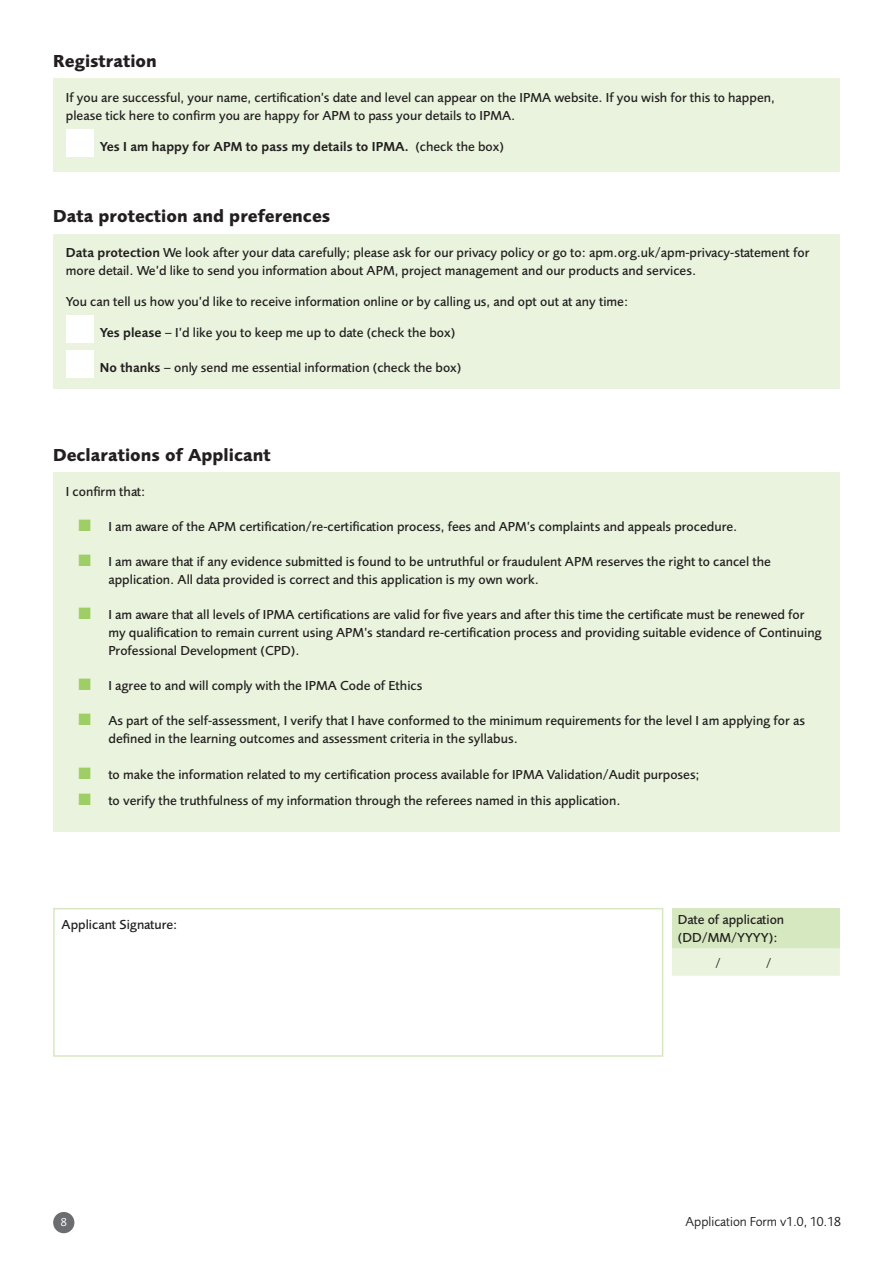
<style>
.page{position:relative;width:893px;height:1263px;background:#fff}
.page>*{position:absolute;margin:0;border:0;box-sizing:border-box;transform-origin:0 0}
.t1{font:700 18px "Foundry Sans";color:#231f20}
.t2{font:500 13.5px/18px "Foundry Sans";color:#231f20}
.t3{font:600 13.5px "Foundry Sans";color:#231f20}
.t4{font:13.5px "Foundry Sans";color:#231f20}
.t5{font:12px "Foundry Sans";color:#231f20}
.t6{font:12px "Foundry Sans";color:#fff}
.s1{font-weight:500}
.s2{font-weight:600}
.s3{color:#9fce66}
</style>
<div class="page">
<div style="left:53px;top:473px;width:787px;height:359px;background:#e9f3dd"></div>
<div style="left:53px;top:908px;width:610px;height:149px;border:2px solid #d6e8bf"></div>
<div style="left:672px;top:908px;width:168px;height:40px;background:#d6e8bf"></div>
<div style="left:672px;top:948px;width:168px;height:28px;background:#e9f3dd"></div>
<div style="left:53px;top:1212px;width:21px;height:21px;background:#6c6d70;border-radius:50%"></div>
<div style="left:53px;top:79px;width:787px;height:93px;background:#e9f3dd"></div>
<div style="left:66px;top:129px;width:28px;height:28px;background:#fff"></div>
<div style="left:53px;top:234px;width:787px;height:155px;background:#e9f3dd"></div>
<div style="left:66px;top:315px;width:28px;height:28px;background:#fff"></div>
<div style="left:66px;top:350px;width:28px;height:28px;background:#fff"></div>
<h1 class="t1" style="left:53px;top:50px;width:105px">Registration</h1>
<p class="t2" style="left:66px;top:88px;width:710px">If you are successful, your name, certification’s date and level can appear on the IPMA website. If you wish for this to happen, please tick here to confirm you are happy for APM to pass your details to IPMA.</p>
<p class="t3" style="left:100px;top:138px;width:406px">Yes I am happy for APM to pass my details to IPMA. <span class="s1">(check the box)</span></p>
<h1 class="t1" style="left:53px;top:205px;width:279px">Data protection and preferences</h1>
<p class="t2" style="left:66px;top:244px;width:745px"><span class="s2">Data protection</span> We look after your data carefully; please ask for our privacy policy or go to: apm.org.uk/apm-privacy-statement for more detail. We’d like to send you information about APM, project management and our products and services.</p>
<p class="t2" style="left:66px;top:292px;width:564px">You can tell us how you’d like to receive information online or by calling us, and opt out at any time:</p>
<p class="t2" style="left:100px;top:323px;width:357px"><span class="s2">Yes please</span> – I’d like you to keep me up to date (check the box)</p>
<p class="t2" style="left:100px;top:358px;width:363px"><span class="s2">No thanks</span> – only send me essential information (check the box)</p>
<h1 class="t1" style="left:53px;top:444px;width:219px">Declarations of Applicant</h1>
<p class="t2" style="left:66px;top:482px;width:81px">I confirm that:</p>
<p class="t2" style="left:78px;top:517px;width:660px"><span class="s3">■</span> I am aware of the APM certification/re-certification process, fees and APM’s complaints and appeals procedure.</p>
<p class="t2" style="left:108px;top:552px;width:664px;text-indent:-30px"><span class="s3">■</span> I am aware that if any evidence submitted is found to be untruthful or fraudulent APM reserves the right to cancel the application. All data provided is correct and this application is my own work.</p>
<p class="t2" style="left:108px;top:605px;width:715px;text-indent:-30px"><span class="s3">■</span> I am aware that all levels of IPMA certifications are valid for five years and after this time the certificate must be renewed for my qualification to remain current using APM’s standard re-certification process and providing suitable evidence of Continuing<br>Professional Development (CPD).</p>
<p class="t2" style="left:78px;top:676px;width:345px"><span class="s3">■</span> I agree to and will comply with the IPMA Code of Ethics</p>
<p class="t2" style="left:108px;top:711px;width:698px;text-indent:-30px"><span class="s3">■</span> As part of the self-assessment, I verify that I have conformed to the minimum requirements for the level I am applying for as defined in the learning outcomes and assessment criteria in the syllabus.</p>
<p class="t2" style="left:78px;top:765px;width:623px"><span class="s3">■</span> to make the information related to my certification process available for IPMA Validation/Audit purposes;</p>
<p class="t2" style="left:78px;top:791px;width:544px"><span class="s3">■</span> to verify the truthfulness of my information through the referees named in this application.</p>
<p class="t2" style="left:62px;top:915px;width:117px">Applicant Signature:</p>
<p class="t2" style="left:678px;top:910px;width:108px">Date of application (DD/MM/YYYY):</p>
<p class="t5" style="left:715px;top:955px;width:7px">/</p>
<p class="t5" style="left:766px;top:955px;width:7px">/</p>
<p class="t6" style="left:61px;top:1215px;width:8px">8</p>
<p class="t4" style="left:686px;top:1214px;width:157px">Application Form v1.0, 10.18</p>
</div>
